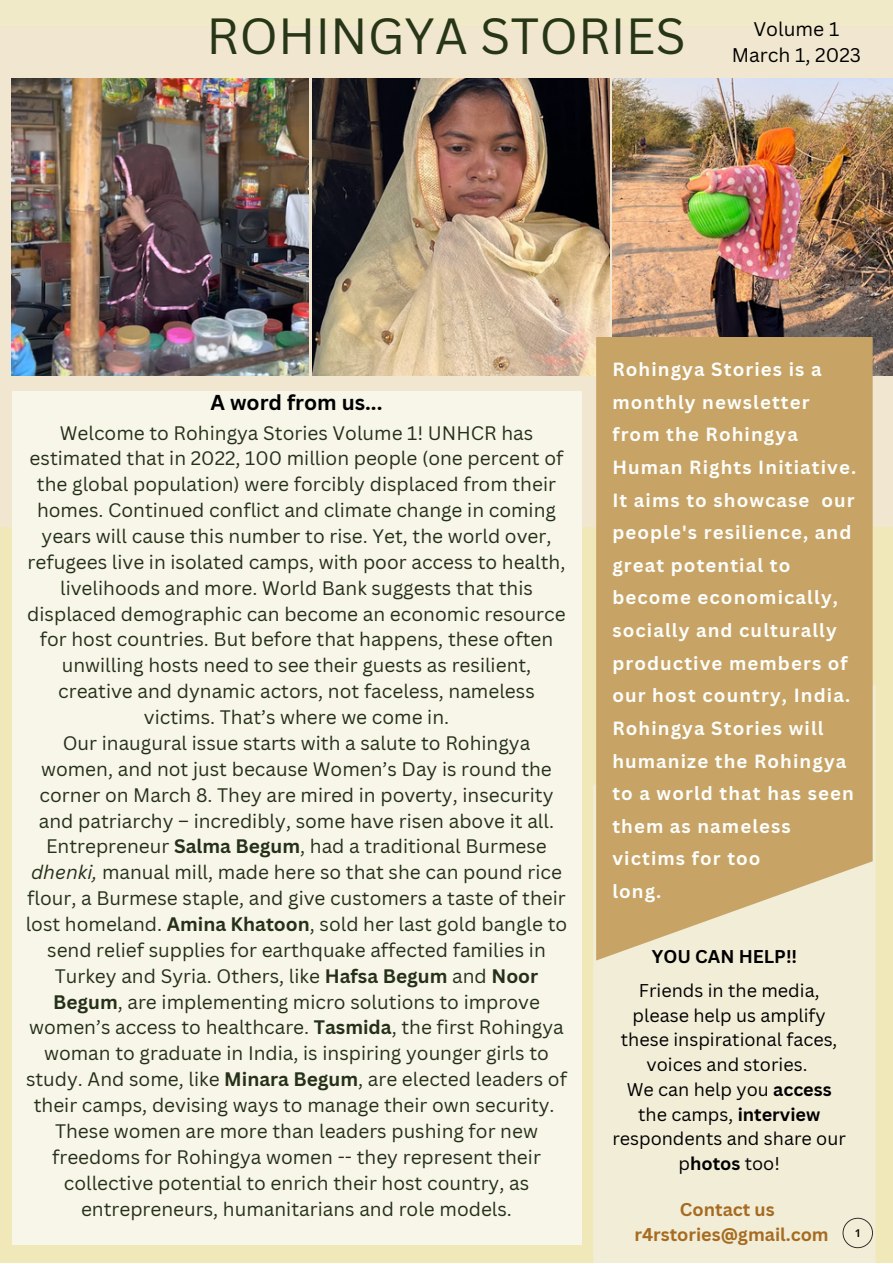
<style>
.page{position:relative;width:893px;height:1264px;background:#fff}
.page>*{position:absolute;margin:0;border:0;box-sizing:border-box;transform-origin:0 0}
.t1{font:49.5px "Canva Sans";color:#283618}
.t2{font:700 21px "Canva Sans";color:#000}
.t3{font:19.2px/25.8px "Canva Sans";color:#000;text-align:center}
.t4{font:19.05px/25.8px "Canva Sans";color:#253019;text-align:center}
.t5{font:700 18.6px/32.5px "Canva Sans";letter-spacing:.06em;color:#fbfefb}
.t6{font:18px/24.8px "Canva Sans";color:#000;text-align:center}
.t7{font:700 18px/24.8px "Canva Sans";color:#a66b21;text-align:center}
.t8{font:700 18px "Canva Sans";color:#000}
.s1{font-weight:700}
.s2{font-style:italic}
</style>
<div class="page">
<div style="left:0;top:0;width:892px;height:1262px;background:#f1e8ba"></div>
<div style="left:0;top:26px;width:892px;height:501px;background:#f1e7d0"></div>
<div style="left:0;top:0;width:892px;height:26px;background:#f1eac8"></div>
<div style="left:593px;top:684px;width:282px;height:578px;background:#f1edd7"></div>
<div style="left:12px;top:391px;width:569px;height:853px;background:#f8f6e8"></div>
<img style="left:12px;top:78px;width:297px;height:297px">
<img style="left:312px;top:78px;width:297px;height:297px">
<img style="left:612px;top:78px;width:280px;height:297px">
<svg style="left:596px;top:337px;width:276px;height:623px;background:#cba86f"></svg>
<svg style="left:842px;top:1217px;width:30px;height:31px"></svg>
<h1 class="t1" style="left:207px;top:1px;width:480px">ROHINGYA STORIES</h1>
<p class="t3" style="left:731px;top:16px;width:131px">Volume 1<br>March 1, 2023</p>
<p class="t2" style="left:210px;top:388px;width:173px">A word from us...</p>
<p class="t4" style="left:26px;top:419px;width:543px">Welcome to Rohingya Stories Volume 1! UNHCR has estimated that in 2022, 100 million people (one percent of the global population) were forcibly displaced from their homes. Continued conflict and climate change in coming years will cause this number to rise. Yet, the world over, refugees live in isolated camps, with poor access to health, livelihoods and more. World Bank suggests that this displaced demographic can become an economic resource for host countries. But before that happens, these often unwilling hosts need to see their guests as resilient, creative and dynamic actors, not faceless, nameless victims. That’s where we come in.<br>Our inaugural issue starts with a salute to Rohingya women, and not just because Women’s Day is round the corner on March 8. They are mired in poverty, insecurity and patriarchy – incredibly, some have risen above it all.<br>Entrepreneur <span class="s1">Salma Begum</span>, had a traditional Burmese <span class="s2">dhenki,</span> manual mill, made here so that she can pound rice flour, a Burmese staple, and give customers a taste of their lost homeland. <span class="s1">Amina Khatoon</span>, sold her last gold bangle to send relief supplies for earthquake affected families in Turkey and Syria. Others, like <span class="s1">Hafsa Begum</span> and <span class="s1">Noor Begum</span>, are implementing micro solutions to improve women’s access to healthcare. <span class="s1">Tasmida</span>, the first Rohingya woman to graduate in India, is inspiring younger girls to study. And some, like <span class="s1">Minara Begum</span>, are elected leaders of their camps, devising ways to manage their own security.<br>These women are more than leaders pushing for new freedoms for Rohingya women -- they represent their collective potential to enrich their host country, as entrepreneurs, humanitarians and role models.</p>
<p class="t5" style="left:612px;top:352px;width:245px">Rohingya Stories is a monthly newsletter from the Rohingya<br>Human Rights Initiative.<br>It aims to showcase our people's resilience, and great potential to become economically, socially and culturally productive members of our host country, India.<br>Rohingya Stories will humanize the Rohingya to a world that has seen them as nameless victims for too<br>long.</p>
<p class="t8" style="left:652px;top:943px;width:147px">YOU CAN HELP!!</p>
<p class="t6" style="left:612px;top:977px;width:235px">Friends in the media, please help us amplify these inspirational faces, voices and stories.<br>We can help you <span class="s1">access </span>the camps, <span class="s1">interview </span>respondents and share our p<span class="s1">hotos</span> too!</p>
<p class="t7" style="left:634px;top:1196px;width:196px">Contact us r4rstories@gmail.com</p>
</div>
